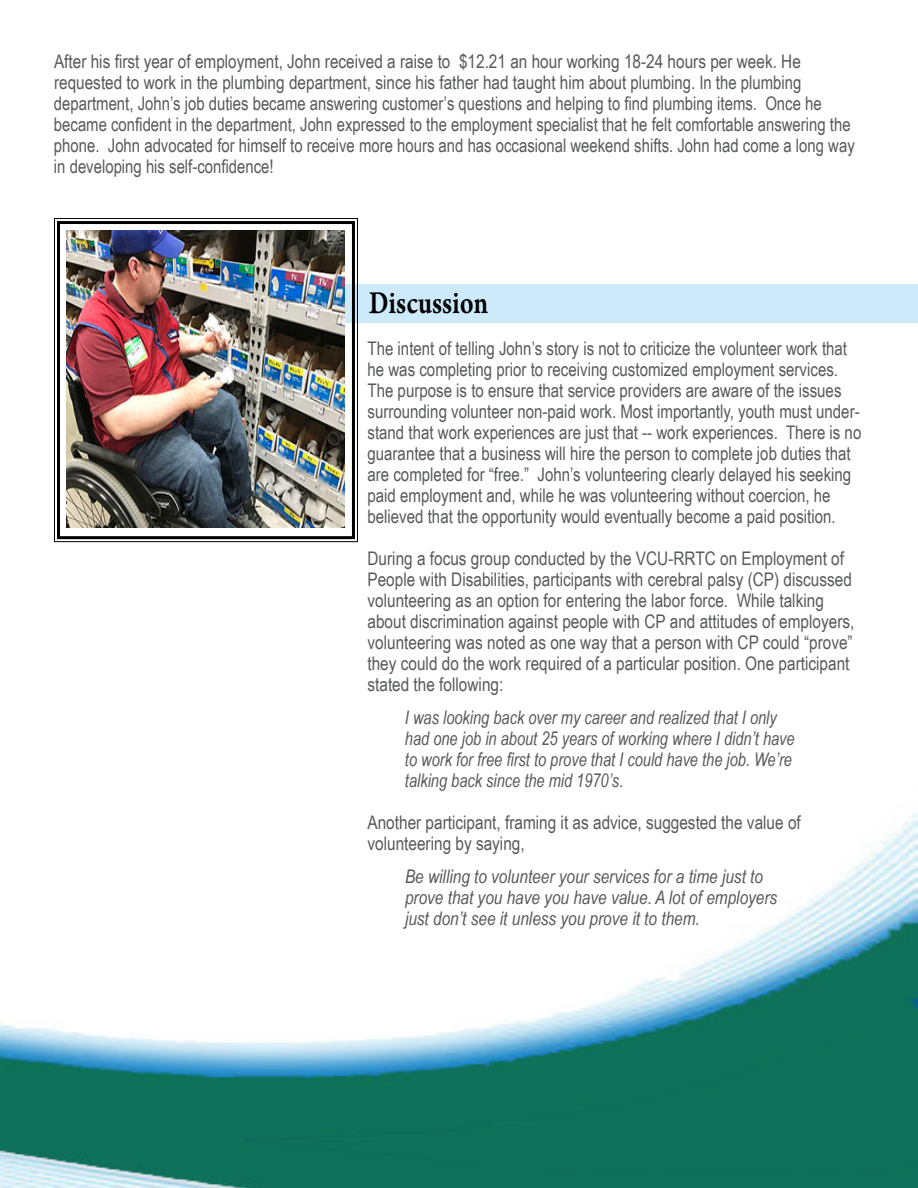
<style>
.page{position:relative;width:918px;height:1188px;background:#fff}
.page>*{position:absolute;margin:0;border:0;box-sizing:border-box;transform-origin:0 0}
.t1{font:33.75px "Arno Pro Smbd Sm Text";color:#000;scale:.8 1}
.t2{font:18.75px/21px "Arial Narrow";color:#58595b}
.t3{font:italic 18.75px/21px "Arial Narrow";color:#58595b;scale:.95 1}
.t4{font:italic 18.75px/21px "Arial Narrow";color:#58595b}
.s1{font-style:normal}
</style>
<div class="page">
<img style="left:0;top:814px;width:918px;height:374px">
<div style="left:305px;top:284px;width:613px;height:39px;background:#cceafa"></div>
<img style="left:54px;top:218px;width:304px;height:325px">
<div style="left:57px;top:221px;width:298px;height:318px;border:3px solid #000"></div>
<p class="t2" style="left:54px;top:50px;width:802px">After his first year of employment, John received a raise to $12.21 an hour working 18-24 hours per week. He requested to work in the plumbing department, since his father had taught him about plumbing. In the plumbing department, John’s job duties became answering customer’s questions and helping to find plumbing items. Once he became confident in the department, John expressed to the employment specialist that he felt comfortable answering the phone. John advocated for himself to receive more hours and has occasional weekend shifts. John had come a long way in developing his self-confidence!</p>
<h1 class="t1" style="left:369px;top:283px;width:150px">Discussion</h1>
<p class="t2" style="left:368px;top:337px;width:495px">The intent of telling John’s story is not to criticize the volunteer work that he was completing prior to receiving customized employment services.<br>The purpose is to ensure that service providers are aware of the issues surrounding volunteer non-paid work. Most importantly, youth must under&shy;stand that work experiences are just that -- work experiences. There is no guarantee that a business will hire the person to complete job duties that are completed for “free.” John’s volunteering clearly delayed his seeking paid employment and, while he was volunteering without coercion, he believed that the opportunity would eventually become a paid position.</p>
<p class="t2" style="left:368px;top:547px;width:488px">During a focus group conducted by the VCU-RRTC on Employment of People with Disabilities, participants with cerebral palsy (CP) discussed volunteering as an option for entering the labor force. While talking about discrimination against people with CP and attitudes of employers, volunteering was noted as one way that a person with CP could “prove” they could do the work required of a particular position. One participant stated the following:</p>
<p class="t3" style="left:405px;top:706px;width:412px">I was looking back over my career and realized that I only had one job in about 25 years of working where I didn’t have to work for free first to prove that I could have the job. We’re talking back since the mid 1970’s<span class="s1">.</span></p>
<p class="t2" style="left:368px;top:811px;width:435px">Another participant, framing it as advice, suggested the value of volunteering by saying,</p>
<p class="t4" style="left:405px;top:865px;width:374px">Be willing to volunteer your services for a time just to prove that you have you have value. A lot of employers just don’t see it unless you prove it to them.</p>
</div>
